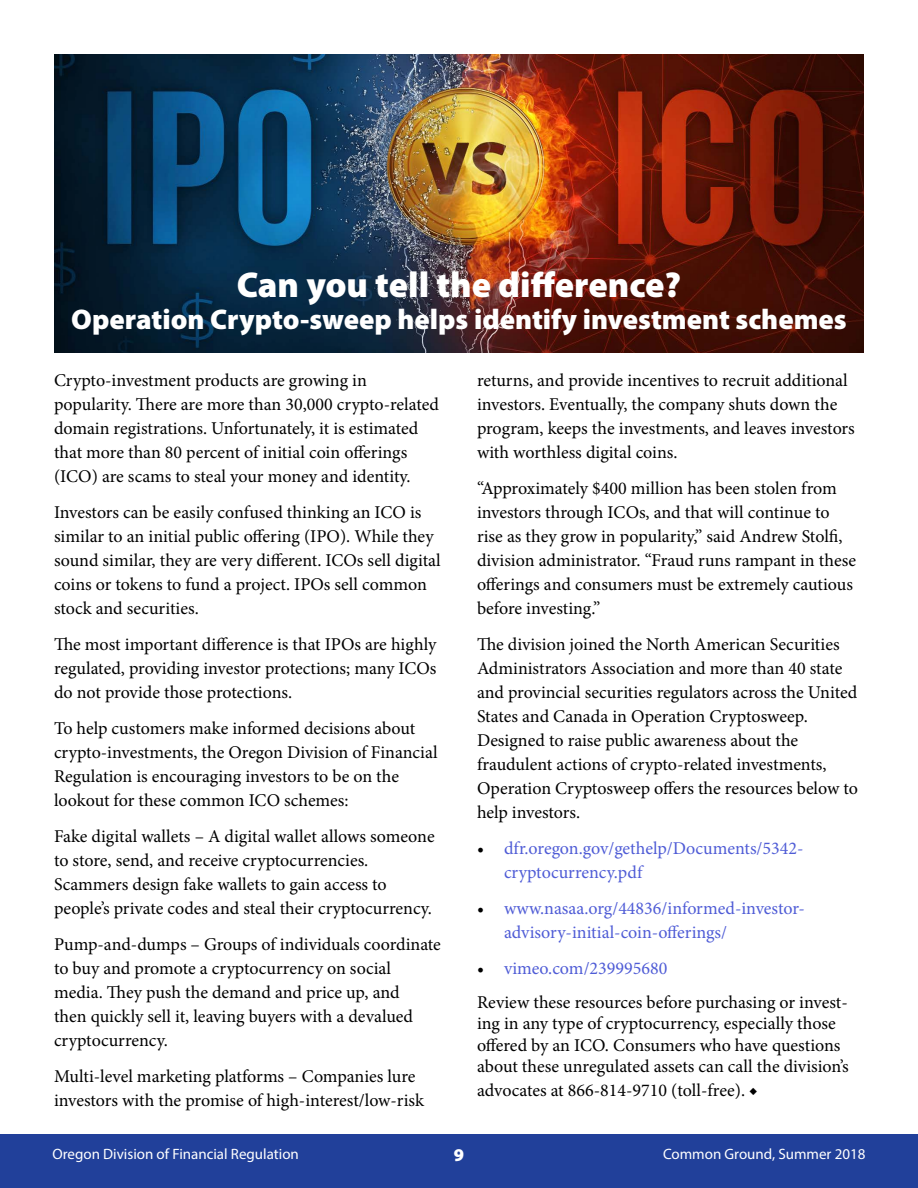
<style>
.page{position:relative;width:918px;height:1188px;background:#fff}
.page>*{position:absolute;margin:0;border:0;box-sizing:border-box;transform-origin:0 0}
.t1{font:900 36px "Myriad Pro";color:#fff}
.t2{font:900 28.5px "Myriad Pro";color:#fff}
.t3{font:18px/24px "Minion Pro";color:#000}
.t4{font:18px/24px "Minion Pro";color:#4f5cd6}
.t5{font:900 18px "Myriad Pro";color:#fff}
.t6{font:15px "Myriad Pro";color:#fff}
.s1{color:#000}
.s2{color:#4f5cd6}
</style>
<div class="page">
<div style="left:0;top:1134px;width:918px;height:54px;background:#21409a"></div>
<img style="left:54px;top:54px;width:810px;height:298px">
<h1 class="t1" style="left:237px;top:264px;width:446px">Can you tell the difference?</h1>
<h2 class="t2" style="left:71px;top:303px;width:777px">Operation Crypto-sweep helps identify investment schemes</h2>
<p class="t3" style="left:54px;top:369px;width:386px">Crypto-investment products are growing in popularity. There are more than 30,000 crypto-related domain registrations. Unfortunately, it is estimated that more than 80 percent of initial coin offerings (ICO) are scams to steal your money and identity.</p>
<p class="t3" style="left:54px;top:501px;width:388px">Investors can be easily confused thinking an ICO is similar to an initial public offering (IPO). While they sound similar, they are very different. ICOs sell digital coins or tokens to fund a project. IPOs sell common stock and securities.</p>
<p class="t3" style="left:54px;top:633px;width:384px;text-align:justify">The most important difference is that IPOs are highly regulated, providing investor protections; many ICOs do not provide those protections.</p>
<p class="t3" style="left:54px;top:717px;width:385px">To help customers make informed decisions about crypto-investments, the Oregon Division of Financial Regulation is encouraging investors to be on the lookout for these common ICO schemes:</p>
<p class="t3" style="left:54px;top:825px;width:382px">Fake digital wallets – A digital wallet allows someone to store, send, and receive cryptocurrencies.<br>Scammers design fake wallets to gain access to people’s private codes and steal their cryptocurrency.</p>
<p class="t3" style="left:54px;top:932px;width:388px">Pump-and-dumps – Groups of individuals coordinate to buy and promote a cryptocurrency on social media. They push the demand and price up, and<br>then quickly sell it, leaving buyers with a devalued cryptocurrency.</p>
<p class="t3" style="left:54px;top:1064px;width:372px">Multi-level marketing platforms – Companies lure investors with the promise of high-interest/low-risk</p>
<p class="t3" style="left:477px;top:368px;width:379px">returns, and provide incentives to recruit additional investors. Eventually, the company shuts down the program, keeps the investments, and leaves investors with worthless digital coins.</p>
<p class="t3" style="left:477px;top:476px;width:381px">“Approximately $400 million has been stolen from investors through ICOs, and that will continue to rise as they grow in popularity,” said Andrew Stolfi, division administrator. “Fraud runs rampant in these offerings and consumers must be extremely cautious before investing.”</p>
<p class="t3" style="left:477px;top:632px;width:383px">The division joined the North American Securities Administrators Association and more than 40 state and provincial securities regulators across the United States and Canada in Operation Cryptosweep.<br>Designed to raise public awareness about the fraudulent actions of crypto-related investments, Operation Cryptosweep offers the resources below to help investors.</p>
<p class="t4" style="left:504px;top:836px;width:301px;text-indent:-27px"><span class="s1">•</span> dfr.oregon.gov/gethelp/Documents/5342- cryptocurrency.pdf</p>
<p class="t4" style="left:504px;top:896px;width:303px;text-indent:-27px"><span class="s1">•</span> www.nasaa.org/44836/informed-investor&shy;advisory-initial-coin-offerings/</p>
<p class="t3" style="left:477px;top:952px;width:372px;line-height:33.6px">• <span class="s2">vimeo.com/239995680<br></span>Review these resources before purchasing or invest-</p>
<p class="t3" style="left:477px;top:1013px;width:373px;line-height:21.6px">ing in any type of cryptocurrency, especially those offered by an ICO. Consumers who have questions about these unregulated assets can call the division’s</p>
<p class="t3" style="left:477px;top:1079px;width:282px">advocates at 866-814-9710 (toll-free). ◆</p>
<p class="t6" style="left:52px;top:1144px;width:248px">Oregon Division of Financial Regulation</p>
<p class="t5" style="left:454px;top:1145px;width:12px">9</p>
<p class="t6" style="left:663px;top:1144px;width:204px">Common Ground, Summer 2018</p>
</div>
